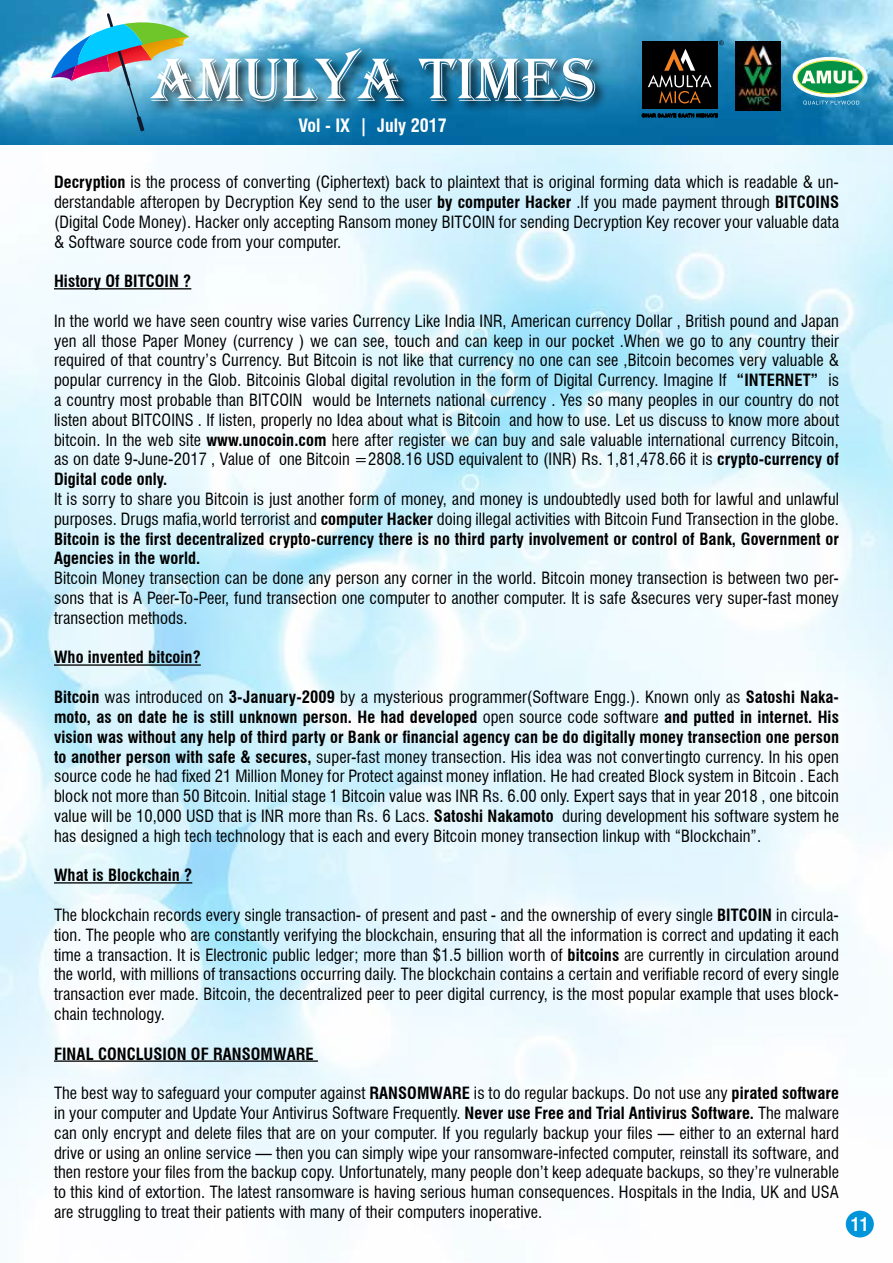
<style>
.page{position:relative;width:893px;height:1263px;background:#fff}
.page>*{position:absolute;margin:0;border:0;box-sizing:border-box;transform-origin:0 0}
.t1{font:63px "Algerian";color:#fff}
.t2{font:700 condensed 18px "Swiss 721 BT";color:#fff}
.t3{font:condensed 16.5px/19.8px "Swiss 721 BT";letter-spacing:.005em;color:#000;text-align:justify}
.t4{font:700 condensed 16.5px "Swiss 721 BT";letter-spacing:.005em;color:#000}
.s1{font-weight:700}
</style>
<div class="page">
<img style="left:0;top:145px;width:893px;height:1093px">
<img style="left:1px;top:0;width:892px;height:145px">
<hr style="left:0;top:0;width:1px;height:145px;background:#0095da">
<div style="left:149px;top:47px;width:460px;height:68px;background:#000;opacity:.75"></div>
<img style="left:736px;top:41px;width:45px;height:69px">
<svg style="left:793px;top:57px;width:74px;height:40px"></svg>
<div style="left:793px;top:57px;width:74px;height:40px;border:1px solid #fff;border-radius:50%"></div>
<svg style="left:797px;top:60px;width:66px;height:34px"></svg>
<div style="left:797px;top:60px;width:67px;height:34px;border:1px solid #f8ee4d;border-radius:50%"></div>
<svg style="left:803px;top:101px;width:56px;height:4px"></svg>
<svg style="left:802px;top:69px;width:56px;height:15px"></svg>
<div style="left:642px;top:42px;width:76px;height:67px;background:#000"></div>
<svg style="left:648px;top:49px;width:64px;height:55px"></svg>
<svg style="left:642px;top:114px;width:76px;height:3px"></svg>
<svg style="left:719px;top:41px;width:5px;height:4px"></svg>
<img style="left:51px;top:13px;width:138px;height:118px">
<hr style="left:54px;top:288px;width:137px;height:1px;background:#000">
<hr style="left:54px;top:664px;width:147px;height:2px;background:#000">
<hr style="left:54px;top:882px;width:138px;height:1px;background:#000">
<hr style="left:54px;top:1060px;width:264px;height:2px;background:#000">
<div style="left:846px;top:1211px;width:28px;height:26px;background:#0095da;border-radius:50%"></div>
<h1 class="t1" style="left:149px;top:45px;width:448px">AMULYA TIMES</h1>
<p class="t2" style="left:299px;top:114px;width:150px">Vol - IX | July 2017</p>
<p class="t3" style="left:54px;top:172px;width:787px"><span class="s1">Decryption</span> is the process of converting (Ciphertext) back to plaintext that is original forming data which is readable &amp; un&shy;derstandable afteropen by Decryption Key send to the user <span class="s1">by computer Hacker</span> .If you made payment through <span class="s1">BITCOINS </span>(Digital Code Money). Hacker only accepting Ransom money BITCOIN for sending Decryption Key recover your valuable data &amp; Software source code from your computer.</p>
<p class="t4" style="left:54px;top:271px;width:139px">History Of BITCOIN ?</p>
<p class="t3" style="left:54px;top:311px;width:787px">In the world we have seen country wise varies Currency Like India INR, American currency Dollar , British pound and Japan yen all those Paper Money (currency ) we can see, touch and can keep in our pocket .When we go to any country their required of that country’s Currency. But Bitcoin is not like that currency no one can see ,Bitcoin becomes very valuable &amp; popular currency in the Glob. Bitcoinis Global digital revolution in the form of Digital Currency. Imagine If <span class="s1">“INTERNET”</span> is a country most probable than BITCOIN would be Internets national currency . Yes so many peoples in our country do not listen about BITCOINS . If listen, properly no Idea about what is Bitcoin and how to use. Let us discuss to know more about bitcoin. In the web site <span class="s1">www.unocoin.com</span> here after register we can buy and sale valuable international currency Bitcoin, as on date 9-June-2017 , Value of one Bitcoin =2808.16 USD equivalent to (INR) Rs. 1,81,478.66 it is <span class="s1">crypto-currency of Digital code only.</span></p>
<p class="t3" style="left:54px;top:489px;width:787px">It is sorry to share you Bitcoin is just another form of money, and money is undoubtedly used both for lawful and unlawful purposes. Drugs mafia,world terrorist and <span class="s1">computer Hacker</span> doing illegal activities with Bitcoin Fund Transection in the globe.<br><span class="s1">Bitcoin is the first decentralized crypto-currency there is no third party involvement or control of Bank, Government or Agencies in the world.</span></p>
<p class="t3" style="left:54px;top:568px;width:786px">Bitcoin Money transection can be done any person any corner in the world. Bitcoin money transection is between two per&shy;sons that is A Peer-To-Peer, fund transection one computer to another computer. It is safe &amp;secures very super-fast money transection methods.</p>
<p class="t4" style="left:54px;top:648px;width:148px">Who invented bitcoin?</p>
<p class="t3" style="left:54px;top:687px;width:786px"><span class="s1">Bitcoin</span> was introduced on <span class="s1">3-January-2009</span> by a mysterious programmer(Software Engg.). Known only as <span class="s1">Satoshi Naka&shy;moto, as on date he is still unknown person. He had developed</span> open source code software <span class="s1">and putted in internet. His vision was without any help of third party or Bank or financial agency can be do digitally money transection one person to another person with safe &amp; secures,</span> super-fast money transection. His idea was not convertingto currency. In his open source code he had fixed 21 Million Money for Protect against money inflation. He had created Block system in Bitcoin . Each block not more than 50 Bitcoin. Initial stage 1 Bitcoin value was INR Rs. 6.00 only. Expert says that in year 2018 , one bitcoin value will be 10,000 USD that is INR more than Rs. 6 Lacs. <span class="s1">Satoshi Nakamoto</span> during development his software system he has designed a high tech technology that is each and every Bitcoin money transection linkup with “Blockchain”.</p>
<p class="t4" style="left:54px;top:865px;width:140px">What is Blockchain ?</p>
<p class="t3" style="left:54px;top:905px;width:786px">The blockchain records every single transaction- of present and past - and the ownership of every single <span class="s1">BITCOIN</span> in circula&shy;tion. The people who are constantly verifying the blockchain, ensuring that all the information is correct and updating it each time a transaction. It is Electronic public ledger; more than $1.5 billion worth of <span class="s1">bitcoins</span> are currently in circulation around the world, with millions of transactions occurring daily. The blockchain contains a certain and verifiable record of every single transaction ever made. Bitcoin, the decentralized peer to peer digital currency, is the most popular example that uses block&shy;chain technology.</p>
<p class="t4" style="left:54px;top:1044px;width:261px">FINAL CONCLUSION OF RANSOMWARE</p>
<p class="t3" style="left:54px;top:1083px;width:786px">The best way to safeguard your computer against <span class="s1">RANSOMWARE</span> is to do regular backups. Do not use any <span class="s1">pirated software </span>in your computer and Update Your Antivirus Software Frequently. <span class="s1">Never use Free and Trial Antivirus Software.</span> The malware can only encrypt and delete files that are on your computer. If you regularly backup your files — either to an external hard drive or using an online service — then you can simply wipe your ransomware-infected computer, reinstall its software, and then restore your files from the backup copy. Unfortunately, many people don’t keep adequate backups, so they’re vulnerable to this kind of extortion. The latest ransomware is having serious human consequences. Hospitals in the India, UK and USA are struggling to treat their patients with many of their computers inoperative.</p>
<p class="t2" style="left:851px;top:1213px;width:20px">11</p>
</div>
